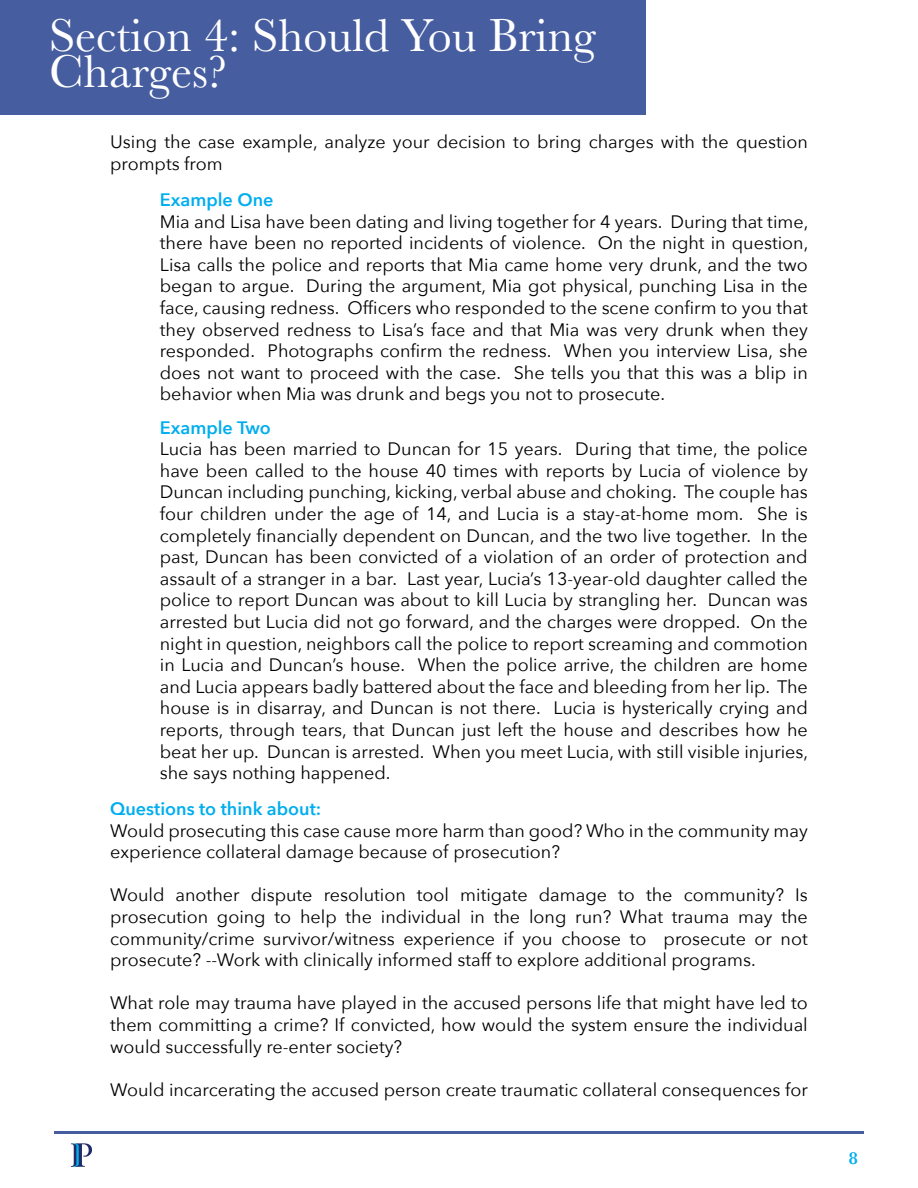
<style>
.page{position:relative;width:918px;height:1188px;background:#fff}
.page>*{position:absolute;margin:0;border:0;box-sizing:border-box;transform-origin:0 0}
.t1{font:48px/36px "Baskerville";color:#fff}
.t2{font:18px/21.6px "Avenir Next";color:#000;text-align:justify}
.t3{font:600 18px "Avenir Next";color:#00aeef}
.t4{font:600 18px "Baskerville";color:#00aeef}
</style>
<div class="page">
<div style="left:0;top:0;width:646px;height:114px;background:#465da0"></div>
<hr style="left:54px;top:1131px;width:810px;height:3px;background:#25408f">
<img style="left:70px;top:1143px;width:22px;height:24px">
<h1 class="t1" style="left:49px;top:18px;width:548px">Section 4: Should You Bring<br>Charges?</h1>
<p class="t2" style="left:110px;top:129px;width:699px;line-height:22.5px">Using the case example, analyze your decision to bring charges with the question prompts from</p>
<p class="t3" style="left:160px;top:184px;width:115px">Example One</p>
<p class="t2" style="left:160px;top:210px;width:650px">Mia and Lisa have been dating and living together for 4 years. During that time, there have been no reported incidents of violence. On the night in question, Lisa calls the police and reports that Mia came home very drunk, and the two began to argue. During the argument, Mia got physical, punching Lisa in the face, causing redness. Officers who responded to the scene confirm to you that they observed redness to Lisa’s face and that Mia was very drunk when they responded. Photographs confirm the redness. When you interview Lisa, she does not want to proceed with the case. She tells you that this was a blip in behavior when Mia was drunk and begs you not to prosecute.</p>
<p class="t3" style="left:160px;top:412px;width:113px">Example Two</p>
<p class="t2" style="left:160px;top:437px;width:650px">Lucia has been married to Duncan for 15 years. During that time, the police have been called to the house 40 times with reports by Lucia of violence by Duncan including punching, kicking, verbal abuse and choking. The couple has four children under the age of 14, and Lucia is a stay-at-home mom. She is completely financially dependent on Duncan, and the two live together. In the past, Duncan has been convicted of a violation of an order of protection and assault of a stranger in a bar. Last year, Lucia’s 13-year-old daughter called the police to report Duncan was about to kill Lucia by strangling her. Duncan was arrested but Lucia did not go forward, and the charges were dropped. On the night in question, neighbors call the police to report screaming and commotion in Lucia and Duncan’s house. When the police arrive, the children are home and Lucia appears badly battered about the face and bleeding from her lip. The house is in disarray, and Duncan is not there. Lucia is hysterically crying and reports, through tears, that Duncan just left the house and describes how he beat her up. Duncan is arrested. When you meet Lucia, with still visible injuries, she says nothing happened.</p>
<p class="t3" style="left:110px;top:793px;width:213px">Questions to think about:</p>
<p class="t2" style="left:110px;top:819px;width:699px">Would prosecuting this case cause more harm than good? Who in the community may experience collateral damage because of prosecution?</p>
<p class="t2" style="left:110px;top:884px;width:699px">Would another dispute resolution tool mitigate damage to the community? Is prosecution going to help the individual in the long run? What trauma may the community/crime survivor/witness experience if you choose to prosecute or not prosecute? --Work with clinically informed staff to explore additional programs.</p>
<p class="t2" style="left:110px;top:992px;width:699px">What role may trauma have played in the accused persons life that might have led to them committing a crime? If convicted, how would the system ensure the individual would successfully re-enter society?</p>
<p class="t2" style="left:110px;top:1078px;width:699px">Would incarcerating the accused person create traumatic collateral consequences for</p>
<p class="t4" style="left:849px;top:1145px;width:10px">8</p>
</div>
